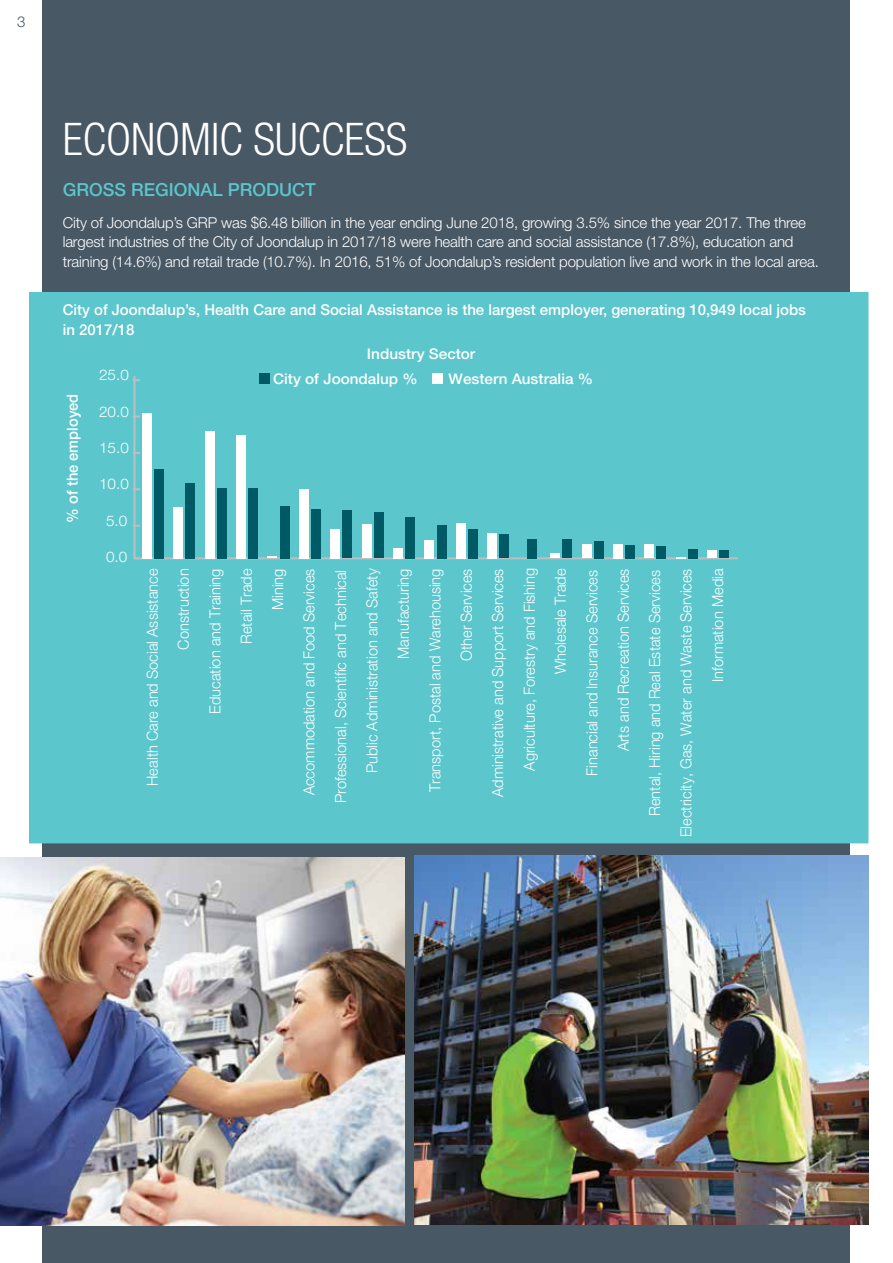
<style>
.page{position:relative;width:893px;height:1263px;background:#fff}
.page>*{position:absolute;margin:0;border:0;box-sizing:border-box;transform-origin:0 0}
.t1{font:300 condensed 45px "Helvetica Neue";color:#fff}
.t2{font:500 18px "Helvetica Neue";color:#5bc6cc}
.t3{font:300 15.3px "Helvetica Neue";color:#fff;scale:.96 1}
.t4{font:500 15.3px "Helvetica Neue";color:#fff;scale:.96 1}
.t5{font:300 15px/19.5px "Helvetica Neue";letter-spacing:-.01em;color:#fff}
.t6{font:500 15px/19.5px "Helvetica Neue";color:#fff}
.t7{font:300 15px "Helvetica Neue";color:#485865}
.t8{font:500 14.7px/24.6px "Helvetica Neue";color:#fff;scale:1.04 1}
.t9{font:300 14.7px "Helvetica Neue";letter-spacing:-.005em;color:#fff;scale:1.04 1}
</style>
<div class="page">
<div style="left:43px;top:0;width:807px;height:1263px;background:#485865"></div>
<div style="left:29px;top:292px;width:839px;height:551px;background:#5bc6cc"></div>
<hr style="left:136px;top:557px;width:602px;height:2px;background:#bcbec0">
<svg style="left:268px;top:556px;width:9px;height:2px"></svg>
<div style="left:280px;top:506px;width:9px;height:52px;background:#005a65"></div>
<div style="left:393px;top:548px;width:10px;height:10px;background:#fff"></div>
<div style="left:405px;top:517px;width:10px;height:41px;background:#005a65"></div>
<div style="left:688px;top:549px;width:10px;height:9px;background:#005a65"></div>
<div style="left:173px;top:507px;width:10px;height:51px;background:#fff"></div>
<div style="left:185px;top:483px;width:10px;height:75px;background:#005a65"></div>
<div style="left:550px;top:553px;width:10px;height:5px;background:#fff"></div>
<div style="left:562px;top:539px;width:10px;height:19px;background:#005a65"></div>
<div style="left:236px;top:435px;width:10px;height:123px;background:#fff"></div>
<div style="left:248px;top:488px;width:10px;height:70px;background:#005a65"></div>
<div style="left:299px;top:489px;width:10px;height:69px;background:#fff"></div>
<div style="left:311px;top:509px;width:10px;height:49px;background:#005a65"></div>
<div style="left:425px;top:540px;width:9px;height:18px;background:#fff"></div>
<div style="left:437px;top:525px;width:9px;height:33px;background:#005a65"></div>
<div style="left:707px;top:550px;width:10px;height:8px;background:#fff"></div>
<div style="left:719px;top:550px;width:10px;height:8px;background:#005a65"></div>
<div style="left:582px;top:545px;width:9px;height:13px;background:#fff"></div>
<div style="left:594px;top:541px;width:9px;height:17px;background:#005a65"></div>
<div style="left:644px;top:544px;width:10px;height:14px;background:#fff"></div>
<div style="left:657px;top:546px;width:9px;height:12px;background:#005a65"></div>
<div style="left:330px;top:529px;width:10px;height:29px;background:#fff"></div>
<div style="left:342px;top:510px;width:10px;height:48px;background:#005a65"></div>
<div style="left:487px;top:533px;width:10px;height:25px;background:#fff"></div>
<div style="left:499px;top:535px;width:10px;height:23px;background:#005a65"></div>
<div style="left:362px;top:524px;width:10px;height:34px;background:#fff"></div>
<div style="left:374px;top:513px;width:10px;height:45px;background:#005a65"></div>
<div style="left:205px;top:431px;width:9px;height:127px;background:#fff"></div>
<div style="left:217px;top:488px;width:10px;height:70px;background:#005a65"></div>
<div style="left:142px;top:413px;width:10px;height:145px;background:#fff"></div>
<div style="left:154px;top:469px;width:10px;height:89px;background:#005a65"></div>
<div style="left:613px;top:544px;width:10px;height:14px;background:#fff"></div>
<div style="left:625px;top:545px;width:10px;height:13px;background:#005a65"></div>
<div style="left:456px;top:523px;width:10px;height:35px;background:#fff"></div>
<div style="left:468px;top:529px;width:10px;height:29px;background:#005a65"></div>
<div style="left:259px;top:373px;width:11px;height:10px;background:#005a65"></div>
<div style="left:432px;top:373px;width:11px;height:10px;background:#fff"></div>
<div style="left:527px;top:539px;width:9px;height:19px;background:#005a65"></div>
<svg style="left:132px;top:376px;width:12px;height:184px"></svg>
<img style="left:415px;top:856px;width:453px;height:368px">
<img style="left:0;top:857px;width:404px;height:369px">
<p class="t7" style="left:17px;top:13px;width:10px">3</p>
<h1 class="t1" style="left:63px;top:113px;width:346px">ECONOMIC SUCCESS</h1>
<p class="t2" style="left:63px;top:178px;width:255px">GROSS REGIONAL PRODUCT</p>
<p class="t5" style="left:63px;top:212px;width:758px">City of Joondalup’s GRP was $6.48 billion in the year ending June 2018, growing 3.5% since the year 2017. The three largest industries of the City of Joondalup in 2017/18 were health care and social assistance (17.8%), education and training (14.6%) and retail trade (10.7%). In 2016, 51% of Joondalup’s resident population live and work in the local area.</p>
<p class="t6" style="left:63px;top:300px;width:745px">City of Joondalup’s, Health Care and Social Assistance is the largest employer, generating 10,949 local jobs in 2017/18</p>
<p class="t4" style="left:63px;top:522px;width:136px;rotate:-90deg">% of the employed</p>
<p class="t9" style="left:99px;top:366px;width:30px">25.0</p>
<p class="t9" style="left:99px;top:402px;width:30px">20.0</p>
<p class="t9" style="left:99px;top:439px;width:30px">15.0</p>
<p class="t9" style="left:99px;top:475px;width:30px">10.0</p>
<p class="t9" style="left:106px;top:511px;width:22px">5.0</p>
<p class="t9" style="left:106px;top:548px;width:22px">0.0</p>
<p class="t8" style="left:273px;top:341px;width:196px;text-indent:94px">Industry Sector<br>City of Joondalup %</p>
<p class="t8" style="left:449px;top:366px;width:140px">Western Australia %</p>
<p class="t3" style="left:363px;top:773px;width:215px;rotate:-90deg">Public Administration and Safety</p>
<p class="t3" style="left:520px;top:771px;width:213px;rotate:-90deg">Agriculture, Forestry and Fishing</p>
<p class="t3" style="left:174px;top:650px;width:86px;rotate:-90deg">Construction</p>
<p class="t3" style="left:551px;top:674px;width:111px;rotate:-90deg">Wholesale Trade</p>
<p class="t3" style="left:143px;top:786px;width:228px;rotate:-90deg">Health Care and Social Assistance</p>
<p class="t3" style="left:614px;top:751px;width:192px;rotate:-90deg">Arts and Recreation Services</p>
<p class="t3" style="left:237px;top:644px;width:80px;rotate:-90deg">Retail Trade</p>
<p class="t3" style="left:300px;top:795px;width:238px;rotate:-90deg">Accommodation and Food Services</p>
<p class="t3" style="left:425px;top:792px;width:234px;rotate:-90deg">Transport, Postal and Warehousing</p>
<p class="t3" style="left:708px;top:682px;width:120px;rotate:-90deg">Information Media</p>
<p class="t3" style="left:331px;top:803px;width:244px;rotate:-90deg">Professional, Scientific and Technical</p>
<p class="t3" style="left:488px;top:797px;width:239px;rotate:-90deg">Administrative and Support Services</p>
<p class="t3" style="left:268px;top:610px;width:45px;rotate:-90deg">Mining</p>
<p class="t3" style="left:394px;top:659px;width:96px;rotate:-90deg">Manufacturing</p>
<p class="t3" style="left:677px;top:837px;width:281px;rotate:-90deg">Electricity, Gas, Water and Waste Services</p>
<p class="t3" style="left:457px;top:661px;width:98px;rotate:-90deg">Other Services</p>
<p class="t3" style="left:206px;top:714px;width:153px;rotate:-90deg">Education and Training</p>
<p class="t3" style="left:583px;top:775px;width:216px;rotate:-90deg">Financial and Insurance Services</p>
<p class="t3" style="left:645px;top:816px;width:258px;rotate:-90deg">Rental, Hiring and Real Estate Services</p>
</div>
